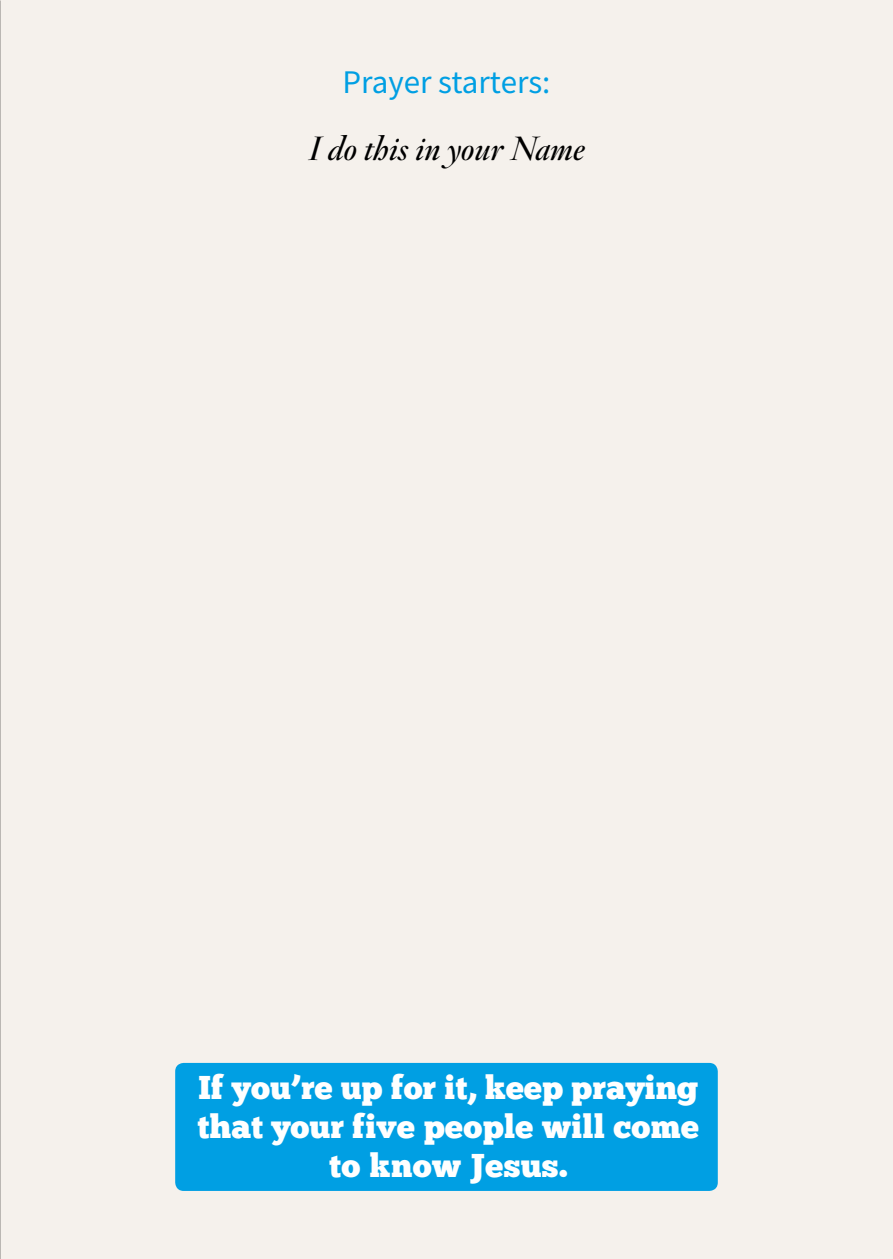
<style>
.page{position:relative;width:893px;height:1259px;background:#f5f1ec}
.page>*{position:absolute;margin:0;border:0;box-sizing:border-box;transform-origin:0 0}
.t1{font:33px/39px "Chunk Five";color:#fff;text-align:center}
.t2{font:italic 600 33px "Hoefler Titling";color:#000}
.t3{font:33px "Source Sans Pro";color:#009fe3}
</style>
<div class="page">
<img style="left:0;top:64px;width:1px;height:1195px">
<div style="left:175px;top:1063px;width:543px;height:128px;background:#009fe3;border-radius:9px"></div>
<p class="t3" style="left:343px;top:61px;width:209px">Prayer starters:</p>
<p class="t2" style="left:308px;top:130px;width:278px">I do this in your Name</p>
<p class="t1" style="left:198px;top:1068px;width:503px">If you’re up for it, keep praying that your five people will come to know Jesus.</p>
</div>
